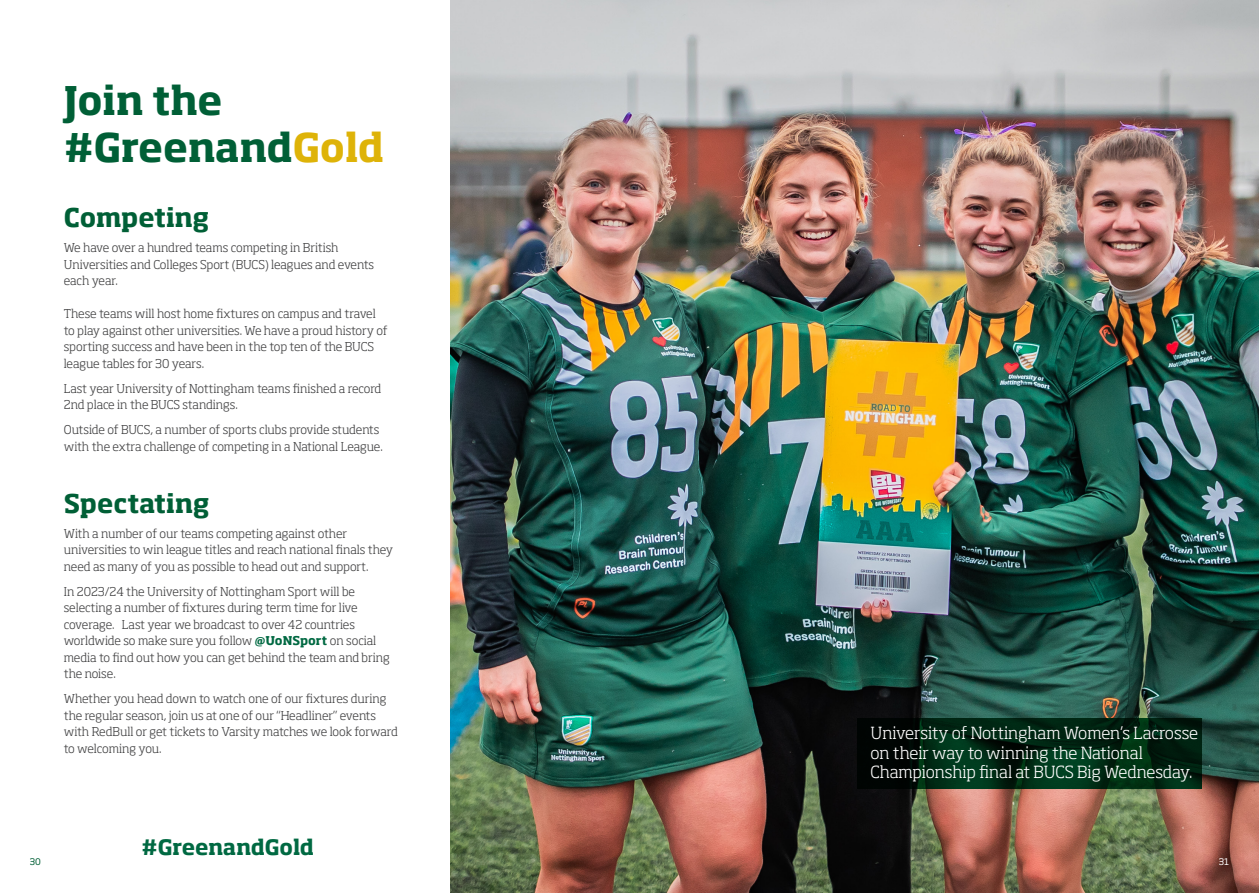
<style>
.page{position:relative;width:1259px;height:893px;background:#fff}
.page>*{position:absolute;margin:0;border:0;box-sizing:border-box;transform-origin:0 0}
.t1{font:700 39px/46.5px "Soho Std";color:#005f36}
.t2{font:700 25.5px "Soho Std";letter-spacing:-.005em;color:#005f36}
.t3{font:700 21px "Soho Std";color:#006942}
.t4{font:300 16.5px/19.5px "Soho Std";letter-spacing:-.005em;color:#fff}
.t5{font:300 12px/16.5px "Soho Std";letter-spacing:-.005em;color:#3e3e3f}
.t6{font:9px "Soho Std";color:#005f36}
.t7{font:9px "Soho Std";color:#fff}
.s1{color:#deb308}
.s2{font-weight:700;color:#006942}
</style>
<div class="page">
<img style="left:451px;top:0;width:808px;height:893px">
<svg style="left:857px;top:719px;width:345px;height:70px;background:#002310"></svg>
<p class="t1" style="left:64px;top:77px;width:322px">Join the #Greenand<span class="s1">Gold</span></p>
<p class="t2" style="left:64px;top:201px;width:147px">Competing</p>
<p class="t5" style="left:64px;top:240px;width:312px">We have over a hundred teams competing in British<br>Universities and Colleges Sport (BUCS) leagues and events each year.</p>
<p class="t5" style="left:64px;top:306px;width:325px">These teams will host home fixtures on campus and travel to play against other universities. We have a proud history of sporting success and have been in the top ten of the BUCS league tables for 30 years.</p>
<p class="t5" style="left:64px;top:380px;width:319px">Last year University of Nottingham teams finished a record<br>2nd place in the BUCS standings.</p>
<p class="t5" style="left:64px;top:422px;width:320px">Outside of BUCS, a number of sports clubs provide students with the extra challenge of competing in a National League.</p>
<p class="t2" style="left:64px;top:487px;width:147px">Spectating</p>
<p class="t5" style="left:64px;top:525px;width:331px">With a number of our teams competing against other universities to win league titles and reach national finals they need as many of you as possible to head out and support.</p>
<p class="t5" style="left:64px;top:583px;width:327px">In 2023/24 the University of Nottingham Sport will be selecting a number of fixtures during term time for live coverage. Last year we broadcast to over 42 countries worldwide so make sure you follow <span class="s2">@UoNSport</span> on social media to find out how you can get behind the team and bring the noise.</p>
<p class="t5" style="left:64px;top:691px;width:335px">Whether you head down to watch one of our fixtures during the regular season, join us at one of our “Headliner” events with RedBull or get tickets to Varsity matches we look forward to welcoming you.</p>
<p class="t3" style="left:142px;top:834px;width:174px">#GreenandGold</p>
<p class="t4" style="left:870px;top:723px;width:329px">University of Nottingham Women’s Lacrosse on their way to winning the National<br>Championship final at BUCS Big Wednesday.</p>
<p class="t6" style="left:30px;top:855px;width:13px">30</p>
<p class="t7" style="left:1218px;top:856px;width:12px">31</p>
</div>
